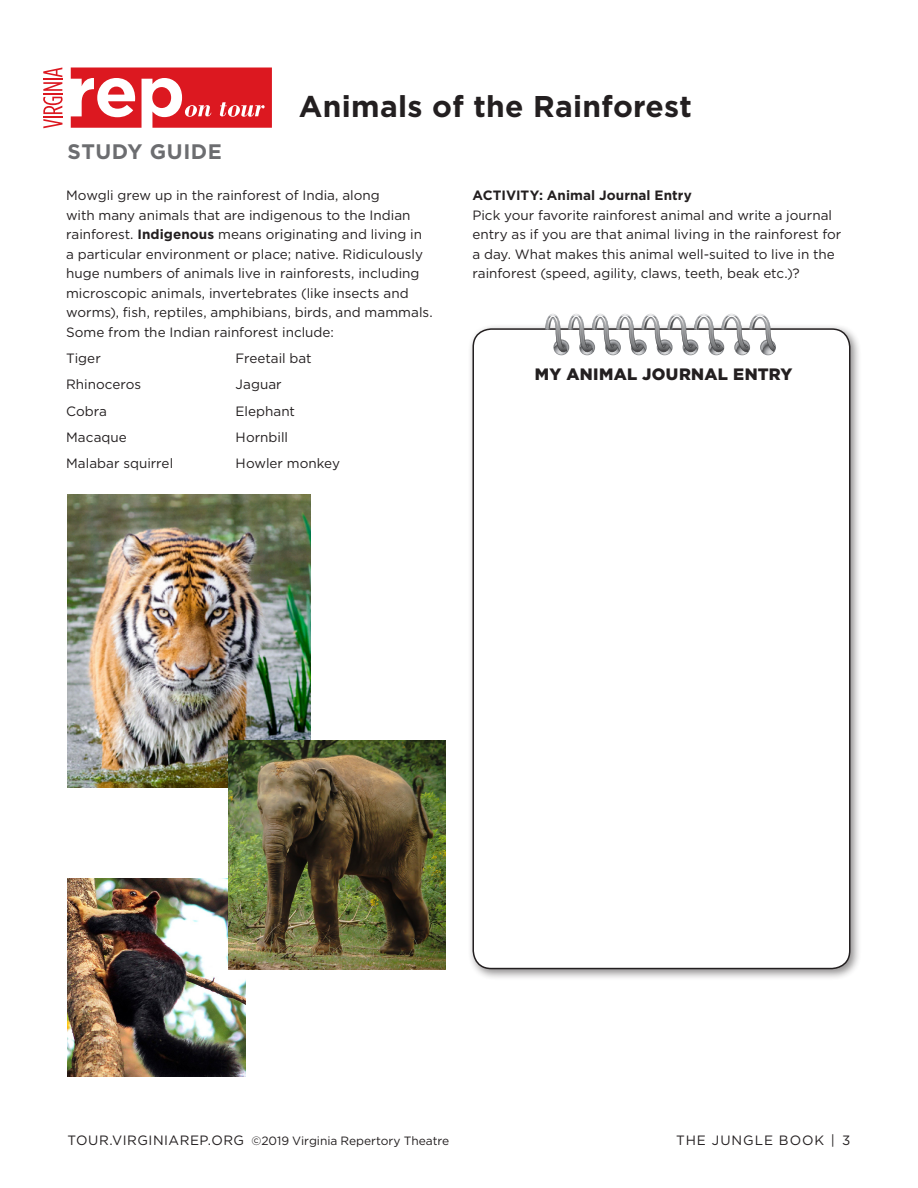
<style>
.page{position:relative;width:918px;height:1188px;background:#fff}
.page>*{position:absolute;margin:0;border:0;box-sizing:border-box;transform-origin:0 0}
.Text_Headline{font:700 30px "Gotham";letter-spacing:.01em;color:#231f20}
.t1{font:700 21px "Gotham";letter-spacing:.025em;color:#6c6d70}
.Text__Subhead{font:900 16.5px "Gotham";letter-spacing:.02em;color:#231f20}
.Text__Basic_9pt{font:13.5px/19.5px "Gotham";color:#231f20}
.Text__Basic_9pt-2{font:13.5px "Gotham";letter-spacing:.07em;color:#231f20}
.t2{font:12px "Gotham";letter-spacing:-.005em;color:#231f20}
.s1{font-weight:700}
.s2{font-size:13.5px}
</style>
<div class="page">
<svg style="left:43px;top:68px;width:20px;height:60px"></svg>
<svg style="left:71px;top:68px;width:201px;height:60px"></svg>
<img style="left:68px;top:879px;width:178px;height:198px">
<div style="left:467px;top:323px;width:395px;height:657px;background:#231f20;opacity:.5"></div>
<div style="left:473px;top:329px;width:377px;height:640px;background:#fff;border-radius:18px"></div>
<div style="left:472px;top:328px;width:378px;height:641px;border:2px solid #231f20;border-radius:18px"></div>
<div style="left:760px;top:339px;width:16px;height:16px;border:1px solid #808285;border-radius:50%"></div>
<svg style="left:549px;top:314px;width:226px;height:41px"></svg>
<img style="left:68px;top:495px;width:242px;height:292px">
<img style="left:229px;top:740px;width:216px;height:229px">
<h2 class="t1" style="left:68px;top:139px;width:156px">STUDY GUIDE</h2>
<p class="Text_Headline" style="left:299px;top:89px;width:394px">Animals of the Rainforest</p>
<p class="Text__Basic_9pt" style="left:66px;top:186px;width:368px">Mowgli grew up in the rainforest of India, along<br>with many animals that are indigenous to the Indian rainforest. <span class="s1">Indigenous</span> means originating and living in a particular environment or place; native. Ridiculously huge numbers of animals live in rainforests, including microscopic animals, invertebrates (like insects and worms), fish, reptiles, amphibians, birds, and mammals.<br>Some from the Indian rainforest include:</p>
<p class="Text__Basic_9pt" style="left:66px;top:348px;width:36px">Tiger</p>
<p class="Text__Basic_9pt" style="left:236px;top:348px;width:78px">Freetail bat</p>
<p class="Text__Basic_9pt" style="left:66px;top:375px;width:77px">Rhinoceros</p>
<p class="Text__Basic_9pt" style="left:236px;top:375px;width:48px">Jaguar</p>
<p class="Text__Basic_9pt" style="left:66px;top:401px;width:42px">Cobra</p>
<p class="Text__Basic_9pt" style="left:236px;top:401px;width:61px">Elephant</p>
<p class="Text__Basic_9pt" style="left:66px;top:427px;width:62px">Macaque</p>
<p class="Text__Basic_9pt" style="left:236px;top:427px;width:54px">Hornbill</p>
<p class="Text__Basic_9pt" style="left:66px;top:453px;width:109px">Malabar squirrel</p>
<p class="Text__Basic_9pt" style="left:236px;top:453px;width:106px">Howler monkey</p>
<p class="Text__Basic_9pt" style="left:472px;top:185px;width:370px"><span class="s1">ACTIVITY: Animal Journal Entry<br></span>Pick your favorite rainforest animal and write a journal entry as if you are that animal living in the rainforest for a day. What makes this animal well-suited to live in the rainforest (speed, agility, claws, teeth, beak etc.)?</p>
<p class="Text__Subhead" style="left:535px;top:363px;width:259px">MY ANIMAL JOURNAL ENTRY</p>
<p class="t2" style="left:68px;top:1134px;width:383px"><span class="s2">TOUR.VIRGINIAREP.ORG</span> ©2019 Virginia Repertory Theatre</p>
<p class="Text__Basic_9pt-2" style="left:676px;top:1133px;width:176px">THE JUNGLE BOOK | 3</p>
</div>
